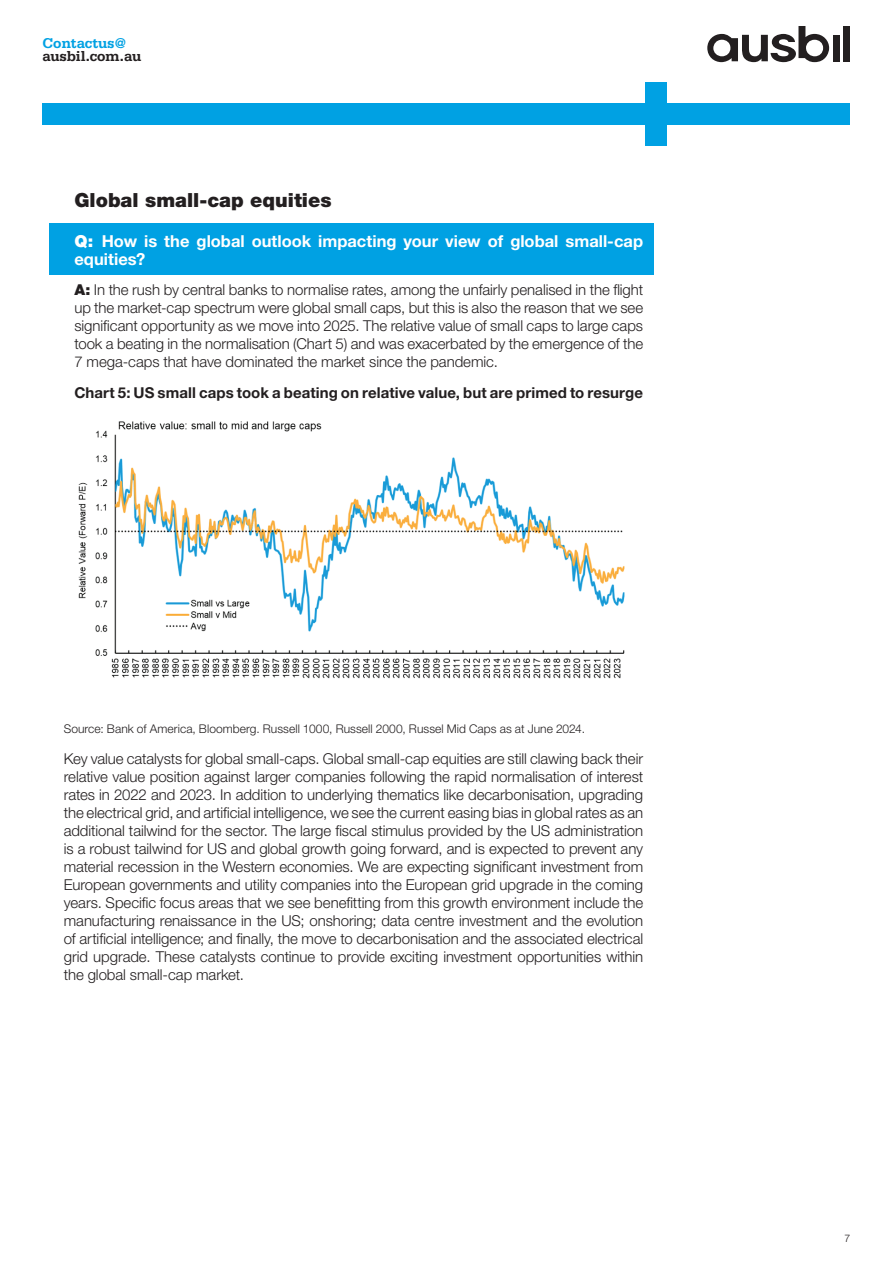
<style>
.page{position:relative;width:893px;height:1263px;background:#fff}
.page>*{position:absolute;margin:0;border:0;box-sizing:border-box;transform-origin:0 0}
.t1{font:900 19.5px "Helvetica Neue LT Std";color:#231f20}
.t2{font:700 16.5px/18px "Helvetica Neue LT Std";color:#fff}
.t3{font:300 15px/18px "Helvetica Neue LT Std";letter-spacing:-.005em;color:#231f20;text-align:justify}
.t4{font:700 15px "Helvetica Neue LT Std";letter-spacing:.005em;color:#231f20}
.t5{font:700 15px "Serifa Std";letter-spacing:-.01em;color:#231f20}
.t6{font:700 15px "Serifa Std";letter-spacing:-.005em;color:#00a1e3}
.t7{font:300 12px "Helvetica Neue LT Std";letter-spacing:.005em;color:#231f20}
.t8{font:300 10.5px "Helvetica Neue LT Std";color:#231f20}
.s1{font-weight:900}
</style>
<div class="page">
<div style="left:49px;top:223px;width:605px;height:51px;background:#00a1e3"></div>
<svg style="left:707px;top:26px;width:122px;height:36px"></svg>
<div style="left:832px;top:35px;width:7px;height:26px;background:#231f20"></div>
<div style="left:843px;top:26px;width:7px;height:35px;background:#231f20"></div>
<div style="left:43px;top:104px;width:807px;height:21px;background:#00a1e3"></div>
<div style="left:646px;top:83px;width:21px;height:63px;background:#00a1e3"></div>
<img style="left:78px;top:421px;width:547px;height:258px">
<p class="t6" style="left:43px;top:34px;width:85px">Contactus@</p>
<p class="t5" style="left:43px;top:48px;width:100px">ausbil.com.au</p>
<h1 class="t1" style="left:74px;top:189px;width:259px">Global small-cap equities</h1>
<p class="t2" style="left:74px;top:231px;width:570px"><span class="s1">Q:</span> How is the global outlook impacting your view of global small-cap equities?</p>
<p class="t3" style="left:74px;top:281px;width:570px"><span class="s1">A:</span> In the rush by central banks to normalise rates, among the unfairly penalised in the flight up the market-cap spectrum were global small caps, but this is also the reason that we see significant opportunity as we move into 2025. The relative value of small caps to large caps took a beating in the normalisation (Chart 5) and was exacerbated by the emergence of the 7 mega-caps that have dominated the market since the pandemic.</p>
<p class="t4" style="left:74px;top:384px;width:570px">Chart 5: US small caps took a beating on relative value, but are primed to resurge</p>
<p class="t7" style="left:64px;top:721px;width:523px">Source: Bank of America, Bloomberg. Russell 1000, Russell 2000, Russel Mid Caps as at June 2024.</p>
<p class="t3" style="left:64px;top:749px;width:581px">Key value catalysts for global small-caps. Global small-cap equities are still clawing back their relative value position against larger companies following the rapid normalisation of interest rates in 2022 and 2023. In addition to underlying thematics like decarbonisation, upgrading the electrical grid, and artificial intelligence, we see the current easing bias in global rates as an additional tailwind for the sector. The large fiscal stimulus provided by the US administration is a robust tailwind for US and global growth going forward, and is expected to prevent any material recession in the Western economies. We are expecting significant investment from European governments and utility companies into the European grid upgrade in the coming years. Specific focus areas that we see benefitting from this growth environment include the manufacturing renaissance in the US; onshoring; data centre investment and the evolution of artificial intelligence; and finally, the move to decarbonisation and the associated electrical grid upgrade. These catalysts continue to provide exciting investment opportunities within the global small-cap market.</p>
<p class="t8" style="left:845px;top:1231px;width:7px">7</p>
</div>
